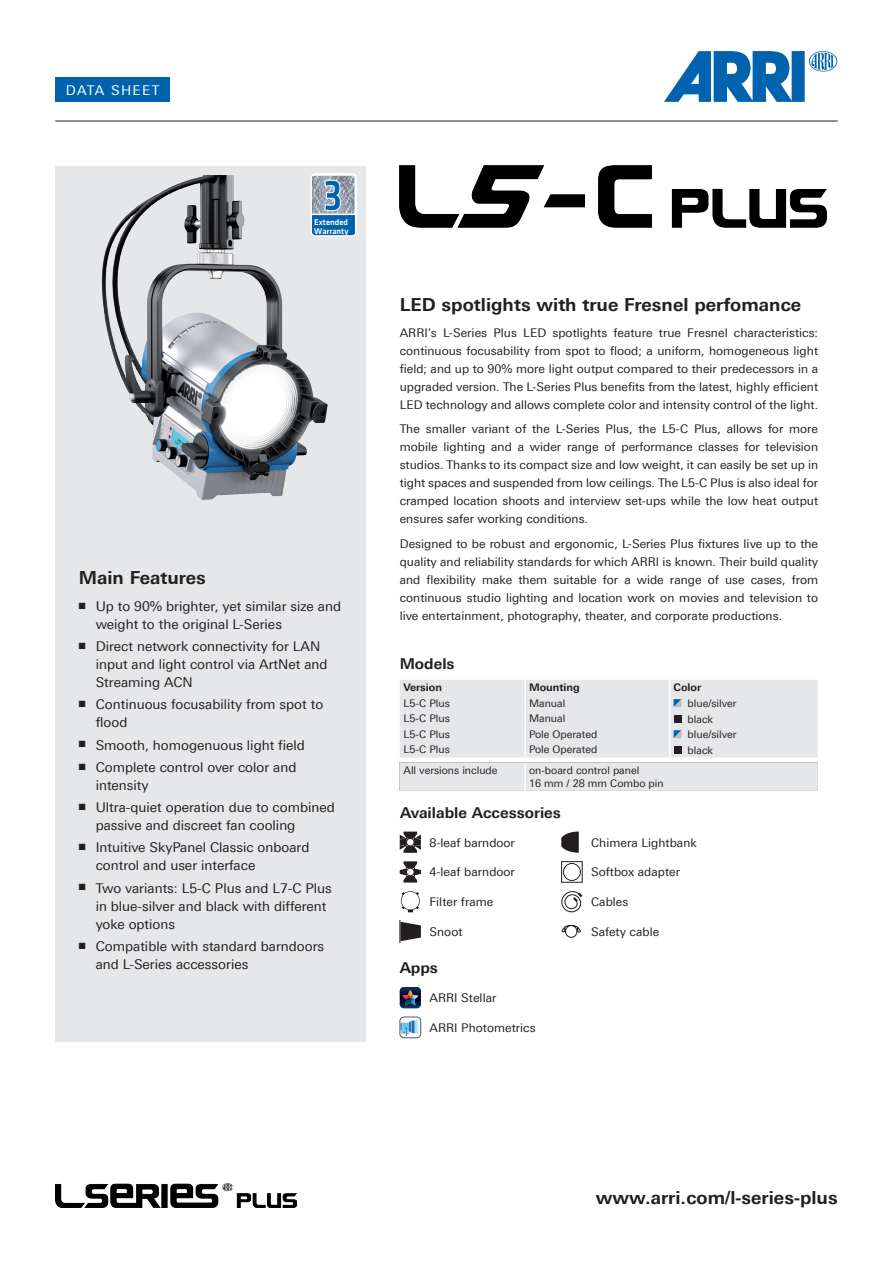
<style>
.page{position:relative;width:893px;height:1263px;background:#fff}
.page>*{position:absolute;margin:0;border:0;box-sizing:border-box;transform-origin:0 0}
.t1{font:700 18px "Linotype Univers 630";letter-spacing:.005em;color:#231f20}
.t2{font:700 15px "Linotype Univers 630";color:#231f20}
.t3{font:13.5px/18px "Linotype Univers 430";color:#231f20}
.t4{font:13.5px "Linotype Univers 430";letter-spacing:.1em;color:#fff}
.t5{font:12px/18px "Linotype Univers 430";letter-spacing:.005em;color:#231f20;text-align:justify}
.t6{font:10.5px/12.6px "Linotype Univers 430";color:#231f20}
.t7{font:700 10.5px "Linotype Univers 630";color:#231f20}
.t8{font:500 8.7px/8.7px "Klavika";color:#fff}
</style>
<div class="page">
<hr style="left:55px;top:121px;width:783px;height:1px;background:#231f20">
<svg style="left:664px;top:51px;width:173px;height:51px"></svg>
<div style="left:55px;top:78px;width:115px;height:24px;background:#0163ae"></div>
<div style="left:55px;top:166px;width:311px;height:876px;background:#e6e7e9"></div>
<svg style="left:400px;top:832px;width:21px;height:21px"></svg>
<svg style="left:400px;top:861px;width:21px;height:21px"></svg>
<svg style="left:401px;top:891px;width:19px;height:21px"></svg>
<svg style="left:400px;top:921px;width:21px;height:21px"></svg>
<svg style="left:561px;top:832px;width:18px;height:21px"></svg>
<svg style="left:561px;top:861px;width:21px;height:21px"></svg>
<svg style="left:561px;top:891px;width:21px;height:21px"></svg>
<svg style="left:562px;top:925px;width:19px;height:13px"></svg>
<div style="left:310px;top:173px;width:47px;height:64px;border:2px solid #fff;border-radius:4px"></div>
<div style="left:400px;top:680px;width:418px;height:77px;background:#e6e7e9"></div>
<div style="left:674px;top:746px;width:7px;height:8px;background:#231f20"></div>
<div style="left:400px;top:763px;width:418px;height:28px;background:#e6e7e9"></div>
<hr style="left:524px;top:763px;width:2px;height:28px;background:#fff">
<img style="left:101px;top:175px;width:256px;height:325px">
<img style="left:399px;top:166px;width:428px;height:61px">
<img style="left:55px;top:1183px;width:241px;height:25px">
<svg style="left:400px;top:987px;width:21px;height:21px"></svg>
<img style="left:400px;top:1017px;width:21px;height:21px">
<div style="left:400px;top:1017px;width:21px;height:21px;border:1px solid #57585a;border-radius:4px"></div>
<p class="t4" style="left:66px;top:82px;width:95px">DATA SHEET</p>
<p class="t8" style="left:314px;top:217px;width:36px">Extended<br>Warranty</p>
<h1 class="t1" style="left:79px;top:567px;width:129px">Main Features</h1>
<p class="t3" style="left:96px;top:597px;width:247px;text-indent:-17px">■ Up to 90% brighter, yet similar size and weight to the original L-Series</p>
<p class="t3" style="left:96px;top:637px;width:233px;text-indent:-17px">■ Direct network connectivity for LAN input and light control via ArtNet and<br>Streaming ACN</p>
<p class="t3" style="left:96px;top:695px;width:229px;text-indent:-17px">■ Continuous focusability from spot to flood</p>
<p class="t3" style="left:79px;top:736px;width:228px">■ Smooth, homogenuous light field</p>
<p class="t3" style="left:96px;top:758px;width:202px;text-indent:-17px">■ Complete control over color and intensity</p>
<p class="t3" style="left:96px;top:798px;width:241px;text-indent:-17px">■ Ultra-quiet operation due to combined passive and discreet fan cooling</p>
<p class="t3" style="left:96px;top:839px;width:215px;text-indent:-17px">■ Intuitive SkyPanel Classic onboard control and user interface</p>
<p class="t3" style="left:96px;top:879px;width:238px;text-indent:-17px">■ Two variants: L5-C Plus and L7-C Plus in blue-silver and black with different yoke options</p>
<p class="t3" style="left:96px;top:937px;width:230px;text-indent:-17px">■ Compatible with standard barndoors and L-Series accessories</p>
<h1 class="t1" style="left:400px;top:293px;width:403px">LED spotlights with true Fresnel perfomance</h1>
<p class="t5" style="left:400px;top:324px;width:420px">ARRI’s L-Series Plus LED spotlights feature true Fresnel characteristics: continuous focusability from spot to flood; a uniform, homogeneous light field; and up to 90% more light output compared to their predecessors in a upgraded version. The L-Series Plus benefits from the latest, highly efficient LED technology and allows complete color and intensity control of the light.</p>
<p class="t5" style="left:400px;top:420px;width:420px">The smaller variant of the L-Series Plus, the L5-C Plus, allows for more mobile lighting and a wider range of performance classes for television studios. Thanks to its compact size and low weight, it can easily be set up in tight spaces and suspended from low ceilings. The L5-C Plus is also ideal for cramped location shoots and interview set-ups while the low heat output ensures safer working conditions.</p>
<p class="t5" style="left:400px;top:535px;width:420px">Designed to be robust and ergonomic, L-Series Plus fixtures live up to the quality and reliability standards for which ARRI is known. Their build quality and flexibility make them suitable for a wide range of use cases, from continuous studio lighting and location work on movies and television to live entertainment, photography, theater, and corporate productions.</p>
<p class="t2" style="left:400px;top:655px;width:56px">Models</p>
<p class="t7" style="left:404px;top:681px;width:40px">Version</p>
<p class="t7" style="left:529px;top:681px;width:52px">Mounting</p>
<p class="t7" style="left:674px;top:681px;width:29px">Color</p>
<p class="t6" style="left:404px;top:697px;width:48px">L5-C Plus</p>
<p class="t6" style="left:529px;top:697px;width:38px">Manual</p>
<p class="t6" style="left:688px;top:697px;width:51px">blue/silver</p>
<p class="t6" style="left:404px;top:712px;width:48px">L5-C Plus</p>
<p class="t6" style="left:529px;top:712px;width:38px">Manual</p>
<p class="t6" style="left:688px;top:713px;width:27px">black</p>
<p class="t6" style="left:404px;top:728px;width:48px">L5-C Plus</p>
<p class="t6" style="left:529px;top:728px;width:70px">Pole Operated</p>
<p class="t6" style="left:688px;top:728px;width:51px">blue/silver</p>
<p class="t6" style="left:404px;top:743px;width:48px">L5-C Plus</p>
<p class="t6" style="left:529px;top:743px;width:70px">Pole Operated</p>
<p class="t6" style="left:688px;top:744px;width:27px">black</p>
<p class="t6" style="left:404px;top:764px;width:96px">All versions include</p>
<p class="t6" style="left:529px;top:764px;width:136px">on-board control panel<br>16 mm / 28 mm Combo pin</p>
<p class="t2" style="left:400px;top:803px;width:162px">Available Accessories</p>
<p class="t5" style="left:429px;top:833px;width:87px">8-leaf barndoor</p>
<p class="t5" style="left:429px;top:863px;width:87px">4-leaf barndoor</p>
<p class="t5" style="left:429px;top:893px;width:65px">Filter frame</p>
<p class="t5" style="left:429px;top:922px;width:35px">Snoot</p>
<p class="t2" style="left:400px;top:959px;width:40px">Apps</p>
<p class="t5" style="left:429px;top:989px;width:68px">ARRI Stellar</p>
<p class="t5" style="left:429px;top:1018px;width:108px">ARRI Photometrics</p>
<p class="t5" style="left:591px;top:833px;width:107px">Chimera Lightbank</p>
<p class="t5" style="left:591px;top:863px;width:91px">Softbox adapter</p>
<p class="t5" style="left:591px;top:893px;width:39px">Cables</p>
<p class="t5" style="left:591px;top:922px;width:70px">Safety cable</p>
<h1 class="t1" style="left:596px;top:1187px;width:244px">www.arri.com/l-series-plus</h1>
</div>
